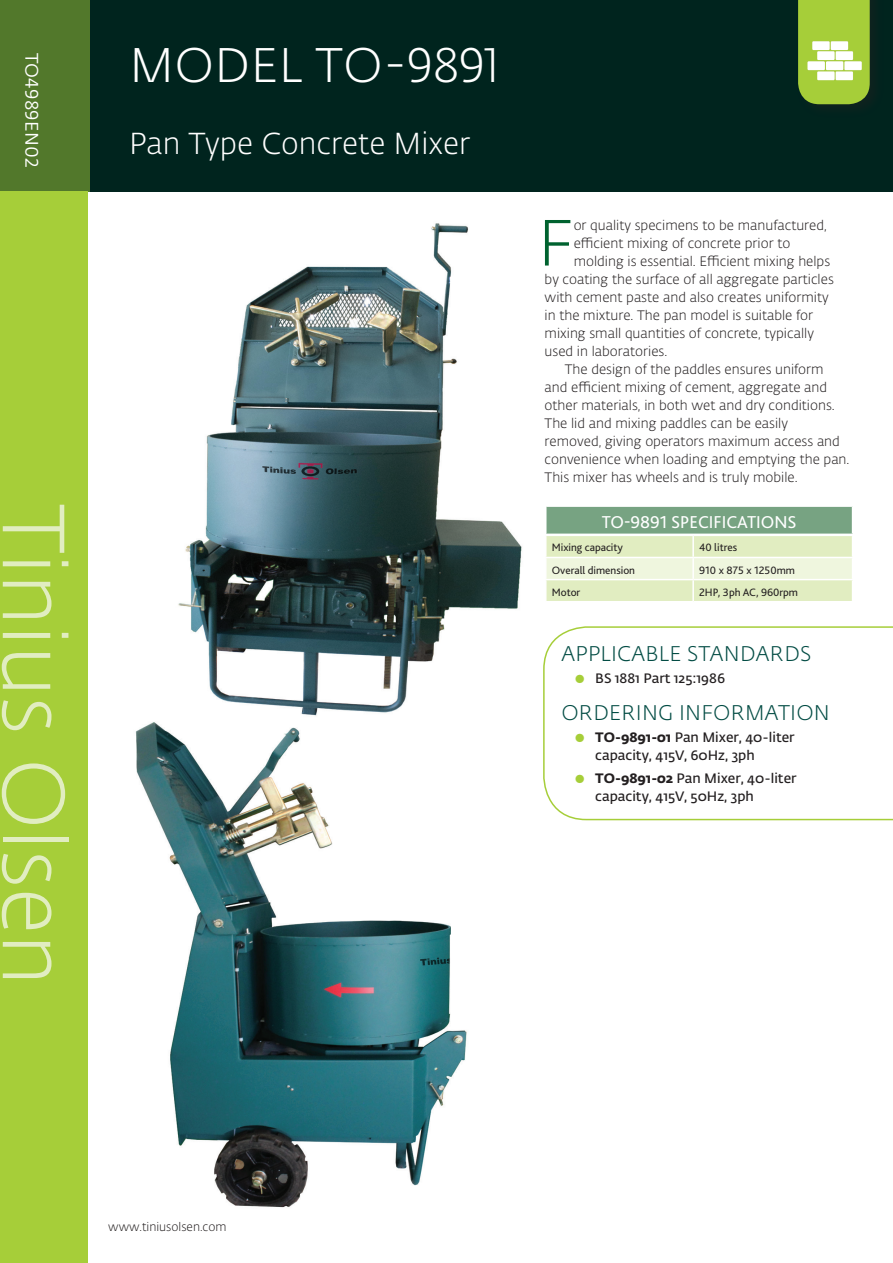
<style>
.page{position:relative;width:893px;height:1263px;background:#fff}
.page>*{position:absolute;margin:0;border:0;box-sizing:border-box;transform-origin:0 0}
.t1{font:300 87px "Fedra Sans Alt Std";color:#e1edc1}
.t2{font:300 64.35px "Fedra Sans Alt Std";color:#00622f}
.t3{font:300 48px "Fedra Sans Alt Std";letter-spacing:.01em;color:#fff}
.t4{font:300 30px "Fedra Sans Alt Std";color:#fff}
.t5{font:300 21px "Fedra Sans Alt Std";letter-spacing:.01em;color:#034c44}
.t6{font:18px "Bliss 2";color:#fff}
.t7{font:18px "Fedra Sans Alt Std";letter-spacing:.01em;color:#fff}
.t8{font:300 13.5px "Fedra Sans Alt Std";color:#231f20}
.t9{font:600 13.5px/18px "Fedra Sans Alt Std";color:#231f20}
.t10{font:300 12px "Fedra Sans Alt Std";color:#231f20}
.t11{font:11.25px "Bliss 2";color:#231f20}
.s1{font-size:15px;color:#a6ce39}
.s2{font-weight:700}
</style>
<div class="page">
<div style="left:0;top:0;width:893px;height:191px;background:#00241e"></div>
<div style="left:0;top:0;width:89px;height:191px;background:#52782b"></div>
<svg style="left:798px;top:0;width:72px;height:104px;background:#9dc437"></svg>
<div style="left:0;top:191px;width:87px;height:1072px;background:#a6ce39"></div>
<img style="left:803px;top:26px;width:64px;height:58px">
<svg style="left:543px;top:626px;width:350px;height:194px"></svg>
<svg style="left:546px;top:507px;width:307px;height:94px;background:#c8dbb9"></svg>
<img style="left:135px;top:722px;width:332px;height:486px">
<img style="left:178px;top:223px;width:344px;height:493px">
<h3 class="t7" style="left:43px;top:53px;width:116px;rotate:90deg">TO4989EN02</h3>
<h1 class="t1" style="left:86px;top:504px;width:483px;rotate:90deg">Tinius Olsen</h1>
<h3 class="t3" style="left:129px;top:36px;width:370px">MODEL TO-9891</h3>
<h3 class="t4" style="left:129px;top:126px;width:343px">Pan Type Concrete Mixer</h3>
<h2 class="t2" style="left:538px;top:204px;width:37px">F</h2>
<p class="t8" style="left:574px;top:217px;width:255px">or quality specimens to be manufactured,</p>
<p class="t8" style="left:574px;top:235px;width:218px">efficient mixing of concrete prior to</p>
<p class="t8" style="left:574px;top:253px;width:258px">molding is essential. Efficient mixing helps</p>
<p class="t8" style="left:545px;top:271px;width:291px">by coating the surface of all aggregate particles</p>
<p class="t8" style="left:545px;top:289px;width:286px">with cement paste and also creates uniformity</p>
<p class="t8" style="left:545px;top:307px;width:270px">in the mixture. The pan model is suitable for</p>
<p class="t8" style="left:545px;top:325px;width:271px">mixing small quantities of concrete, typically</p>
<p class="t8" style="left:545px;top:343px;width:124px">used in laboratories.</p>
<p class="t8" style="left:565px;top:361px;width:260px">The design of the paddles ensures uniform</p>
<p class="t8" style="left:545px;top:379px;width:284px">and efficient mixing of cement, aggregate and</p>
<p class="t8" style="left:545px;top:397px;width:292px">other materials, in both wet and dry conditions.</p>
<p class="t8" style="left:545px;top:415px;width:245px">The lid and mixing paddles can be easily</p>
<p class="t8" style="left:545px;top:433px;width:297px">removed, giving operators maximum access and</p>
<p class="t8" style="left:545px;top:451px;width:306px">convenience when loading and emptying the pan.</p>
<p class="t8" style="left:545px;top:469px;width:255px">This mixer has wheels and is truly mobile.</p>
<h3 class="t6" style="left:602px;top:511px;width:196px">TO-9891 SPECIFICATIONS</h3>
<p class="t11" style="left:552px;top:541px;width:73px">Mixing capacity</p>
<p class="t11" style="left:699px;top:541px;width:39px">40 litres</p>
<p class="t11" style="left:552px;top:563px;width:85px">Overall dimension</p>
<p class="t11" style="left:699px;top:563px;width:97px">910 x 875 x 1250mm</p>
<p class="t11" style="left:552px;top:585px;width:30px">Motor</p>
<p class="t11" style="left:699px;top:585px;width:100px">2HP, 3ph AC, 960rpm</p>
<h3 class="t5" style="left:561px;top:641px;width:251px">APPLICABLE STANDARDS</h3>
<p class="t9" style="left:574px;top:669px;width:153px"><span class="s1">●</span> BS 1881 Part 125:1986</p>
<h3 class="t5" style="left:561px;top:700px;width:270px">ORDERING INFORMATION</h3>
<p class="t9" style="left:595px;top:729px;width:201px;text-indent:-21px"><span class="s1">●</span> <span class="s2">TO-9891-01</span> Pan Mixer, 40-liter capacity, 415V, 60Hz, 3ph</p>
<p class="t9" style="left:595px;top:769px;width:203px;text-indent:-21px"><span class="s1">●</span> <span class="s2">TO-9891-02</span> Pan Mixer, 40-liter capacity, 415V, 50Hz, 3ph</p>
<p class="t10" style="left:108px;top:1219px;width:120px">www.tiniusolsen.com</p>
</div>
